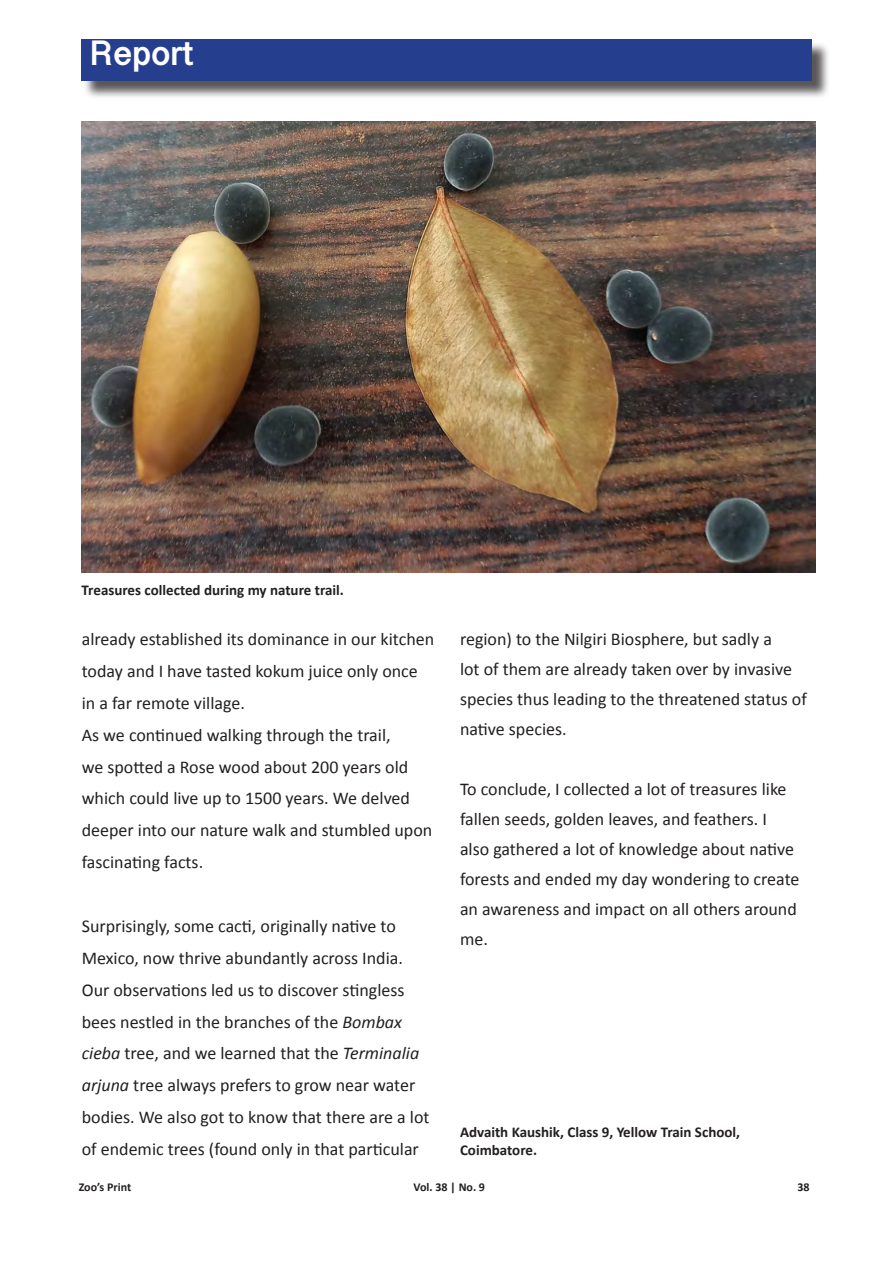
<style>
.page{position:relative;width:893px;height:1263px;background:#fff}
.page>*{position:absolute;margin:0;border:0;box-sizing:border-box;transform-origin:0 0}
.t1{font:700 36px "Devanagari Sangam MN";color:#fff}
.t2{font:18px/32px "Calibri";color:#231f20}
.t3{font:700 15px/18px "Calibri";color:#231f20}
.t4{font:700 12px "Calibri";color:#231f20}
.s1{font-style:italic}
</style>
<div class="page">
<div style="left:83px;top:42px;width:748px;height:58px;background:#231f20;opacity:.75"></div>
<div style="left:81px;top:39px;width:731px;height:42px;background:#253f8e"></div>
<img style="left:81px;top:122px;width:734px;height:450px">
<h1 class="t1" style="left:89px;top:31px;width:106px">Report</h1>
<p class="t3" style="left:82px;top:581px;width:264px">Treasures collected during my nature trail.</p>
<p class="t2" style="left:82px;top:622px;width:354px">already established its dominance in our kitchen today and I have tasted kokum juice only once in a far remote village.</p>
<p class="t2" style="left:82px;top:718px;width:352px">As we continued walking through the trail,<br>we spotted a Rose wood about 200 years old which could live up to 1500 years. We delved deeper into our nature walk and stumbled upon fascinating facts.</p>
<p class="t2" style="left:82px;top:909px;width:349px">Surprisingly, some cacti, originally native to Mexico, now thrive abundantly across India.<br>Our observations led us to discover stingless bees nestled in the branches of the <span class="s1">Bombax cieba</span> tree, and we learned that the <span class="s1">Terminalia arjuna</span> tree always prefers to grow near water bodies. We also got to know that there are a lot of endemic trees (found only in that particular</p>
<p class="t2" style="left:460px;top:623px;width:348px;line-height:30px">region) to the Nilgiri Biosphere, but sadly a<br>lot of them are already taken over by invasive species thus leading to the threatened status of native species.</p>
<p class="t2" style="left:460px;top:773px;width:341px;line-height:30px">To conclude, I collected a lot of treasures like fallen seeds, golden leaves, and feathers. I also gathered a lot of knowledge about native forests and ended my day wondering to create an awareness and impact on all others around me.</p>
<p class="t3" style="left:460px;top:1122px;width:282px">Advaith Kaushik, Class 9, Yellow Train School,<br>Coimbatore.</p>
<p class="t4" style="left:79px;top:1178px;width:54px">Zoo’s Print</p>
<p class="t4" style="left:413px;top:1178px;width:73px">Vol. 38 | No. 9</p>
<p class="t4" style="left:797px;top:1178px;width:14px">38</p>
</div>
